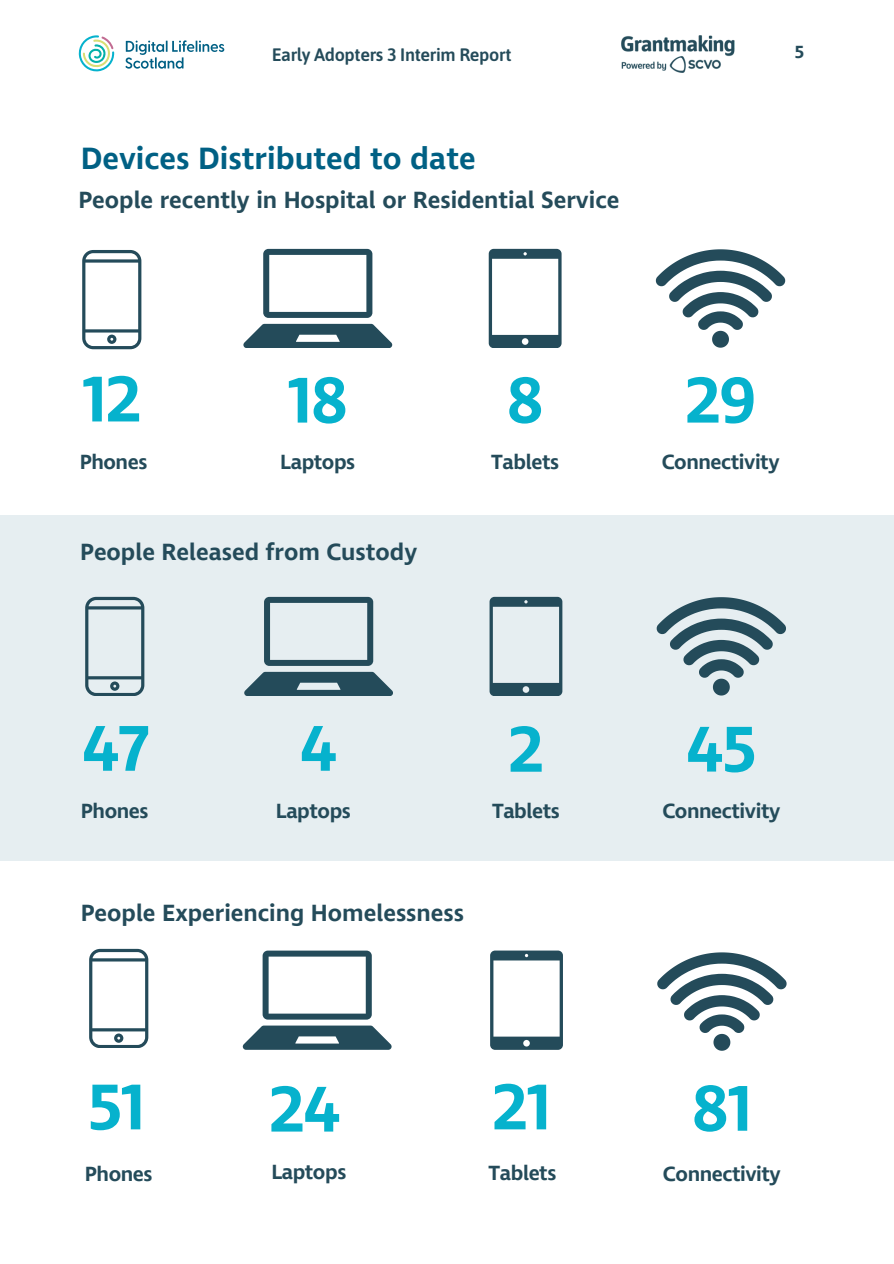
<style>
.page{position:relative;width:894px;height:1264px;background:#fff}
.page>*{position:absolute;margin:0;border:0;box-sizing:border-box;transform-origin:0 0}
.t1{font:600 66px "Ingra SCVO";letter-spacing:-.02em;color:#06b2cd}
.t2{font:600 31.5px "Ingra SCVO";color:#006084}
.t3{font:600 24px "Ingra SCVO";color:#244b5a}
.t4{font:600 21px "Ingra SCVO";letter-spacing:-.02em;color:#244b5a}
.t5{font:600 18px "Asap";letter-spacing:-.02em;color:#244b5a}
.t6{font:600 18px "Ingra SCVO";color:#244b5a}
</style>
<div class="page">
<div style="left:0;top:515px;width:893px;height:345px;background:#e6eef1"></div>
<svg style="left:655px;top:249px;width:130px;height:99px"></svg>
<svg style="left:488px;top:249px;width:73px;height:99px"></svg>
<svg style="left:243px;top:324px;width:149px;height:24px"></svg>
<svg style="left:263px;top:249px;width:109px;height:69px"></svg>
<svg style="left:82px;top:250px;width:59px;height:99px"></svg>
<svg style="left:656px;top:597px;width:129px;height:98px"></svg>
<svg style="left:489px;top:597px;width:73px;height:99px"></svg>
<svg style="left:244px;top:672px;width:149px;height:24px"></svg>
<svg style="left:264px;top:597px;width:109px;height:69px"></svg>
<svg style="left:85px;top:597px;width:59px;height:99px"></svg>
<svg style="left:657px;top:952px;width:129px;height:98px"></svg>
<svg style="left:490px;top:950px;width:72px;height:99px"></svg>
<svg style="left:243px;top:1025px;width:148px;height:24px"></svg>
<svg style="left:262px;top:950px;width:109px;height:69px"></svg>
<svg style="left:89px;top:948px;width:59px;height:99px"></svg>
<svg style="left:125px;top:40px;width:99px;height:29px"></svg>
<svg style="left:78px;top:35px;width:37px;height:36px"></svg>
<img style="left:621px;top:35px;width:113px;height:37px">
<h3 class="t5" style="left:272px;top:44px;width:241px">Early Adopters 3 Interim Report</h3>
<h3 class="t6" style="left:794px;top:41px;width:11px">5</h3>
<p class="t2" style="left:81px;top:140px;width:396px">Devices Distributed to date</p>
<p class="t3" style="left:78px;top:186px;width:542px">People recently in Hospital or Residential Service</p>
<p class="t1" style="left:82px;top:360px;width:61px">12</p>
<p class="t1" style="left:287px;top:362px;width:62px">18</p>
<p class="t1" style="left:506px;top:362px;width:39px">8</p>
<h1 class="t4" style="left:80px;top:450px;width:69px">Phones</h1>
<h2 class="t4" style="left:280px;top:450px;width:76px">Laptops</h2>
<p class="t4" style="left:491px;top:450px;width:69px">Tablets</p>
<p class="t4" style="left:661px;top:450px;width:119px">Connectivity</p>
<h3 class="t1" style="left:684px;top:362px;width:73px">29</h3>
<h2 class="t3" style="left:80px;top:537px;width:338px">People Released from Custody</h2>
<h3 class="t1" style="left:82px;top:710px;width:69px">47</h3>
<p class="t1" style="left:300px;top:710px;width:39px">4</p>
<p class="t1" style="left:508px;top:710px;width:37px">2</p>
<p class="t4" style="left:81px;top:798px;width:69px">Phones</p>
<h3 class="t4" style="left:276px;top:798px;width:76px">Laptops</h3>
<p class="t4" style="left:492px;top:798px;width:69px">Tablets</p>
<p class="t4" style="left:662px;top:798px;width:119px">Connectivity</p>
<h3 class="t1" style="left:686px;top:710px;width:71px">45</h3>
<p class="t3" style="left:81px;top:899px;width:385px">People Experiencing Homelessness</p>
<p class="t1" style="left:88px;top:1068px;width:59px">51</p>
<p class="t1" style="left:269px;top:1070px;width:73px">24</p>
<p class="t1" style="left:491px;top:1068px;width:61px">21</p>
<p class="t4" style="left:85px;top:1161px;width:69px">Phones</p>
<p class="t4" style="left:271px;top:1159px;width:76px">Laptops</p>
<h3 class="t4" style="left:488px;top:1160px;width:69px">Tablets</h3>
<p class="t4" style="left:662px;top:1161px;width:119px">Connectivity</p>
<h3 class="t1" style="left:691px;top:1069px;width:62px">81</h3>
</div>
